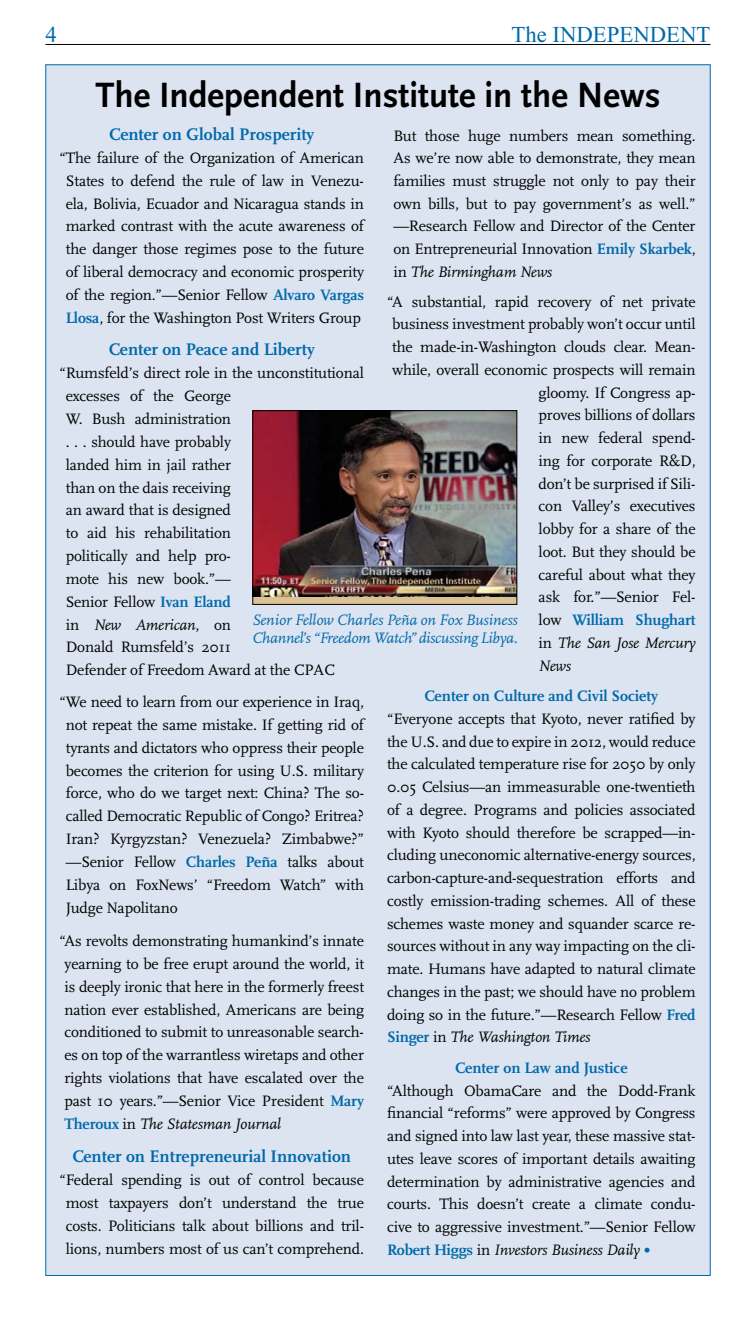
<style>
.page{position:relative;width:756px;height:1323px;background:#fff}
.page>*{position:absolute;margin:0;border:0;box-sizing:border-box;transform-origin:0 0}
.t1{font:700 36.75px "Scala Sans";color:#000;scale:.96 1}
.t2{font:22.75px "Times New Roman";color:#0069aa}
.t3{font:700 17.5px "Scala";color:#0069aa}
.t4{font:15.75px/22.9px "Scala";letter-spacing:-.01em;color:#000;text-align:justify}
.t5{font:italic 15.75px/18.4px "Scala";letter-spacing:-.015em;color:#0069aa}
.t6{font:700 15.75px "Scala";color:#0069aa}
.t7{font:italic 15.75px "Scala";letter-spacing:-.01em;color:#000}
.s1{font-weight:700;color:#0069aa}
.s2{font-style:italic}
.s3{font-weight:400;color:#000}
.s4{font-style:normal}
.s5{font-size:21px;color:#0069aa}
</style>
<div class="page">
<hr style="left:45px;top:44px;width:666px;height:1px;background:#000">
<div style="left:45px;top:64px;width:666px;height:1212px;background:#dce4f1"></div>
<div style="left:253px;top:411px;width:264px;height:193px;background:#dcc195"></div>
<img style="left:254px;top:412px;width:261px;height:185px">
<div style="left:252px;top:410px;width:265px;height:195px;border:1px solid #000"></div>
<h2 class="t2" style="left:45px;top:22px;width:13px">4</h2>
<h2 class="t2" style="left:511px;top:22px;width:201px">The INDEPENDENT</h2>
<h1 class="t1" style="left:95px;top:75px;width:590px">The Independent Institute in the News</h1>
<p class="t3" style="left:109px;top:124px;width:207px">Center on Global Prosperity</p>
<p class="t4" style="left:60px;top:147px;width:306px;text-align:center">“The failure of the Organization of American States to defend the rule of law in Venezu&shy;ela, Bolivia, Ecuador and Nicaragua stands in marked contrast with the acute awareness of the danger those regimes pose to the future of liberal democracy and economic prosperity of the region.”—Senior Fellow <span class="s1">Alvaro Vargas Llosa</span>, for the Washington Post Writers Group</p>
<p class="t3" style="left:109px;top:340px;width:208px">Center on Peace and Liberty</p>
<p class="t4" style="left:66px;top:362px;width:300px;text-align:left;text-indent:-6px">“Rumsfeld’s direct role in the unconstitutional excesses of the George<br>W. Bush administration<br>. . . should have probably<br>landed him in jail rather<br>than on the dais receiving<br>an award that is designed<br>to aid his rehabilitation<br>politically and help pro-<br>mote his new book.”—<br>Senior Fellow <span class="s1">Ivan Eland<br></span>in <span class="s2">New American</span>, on<br>Donald Rumsfeld’s 2011<br>Defender of Freedom Award at the CPAC</p>
<p class="t4" style="left:66px;top:691px;width:300px;text-indent:-6px">“We need to learn from our experience in Iraq, not repeat the same mistake. If getting rid of tyrants and dictators who oppress their people becomes the criterion for using U.S. military force, who do we target next: China? The so&shy;called Democratic Republic of Congo? Eritrea?<br>Iran? Kyrgyzstan? Venezuela? Zimbabwe?” —Senior Fellow <span class="s1">Charles Peña</span> talks about Libya on FoxNews’ “Freedom Watch” with Judge Napolitano</p>
<p class="t4" style="left:65px;top:930px;width:301px;text-indent:-5px">“As revolts demonstrating humankind’s innate yearning to be free erupt around the world, it is deeply ironic that here in the formerly freest nation ever established, Americans are being conditioned to submit to unreasonable search&shy;es on top of the warrantless wiretaps and other rights violations that have escalated over the past 10 years.”—Senior Vice President <span class="s1">Mary Theroux</span> in <span class="s2">The Statesman Journal</span></p>
<p class="t3" style="left:72px;top:1147px;width:280px">Center on Entrepreneurial Innovation</p>
<p class="t4" style="left:60px;top:1169px;width:306px;text-align:center">“Federal spending is out of control because most taxpayers don’t understand the true costs. Politicians talk about billions and tril&shy;lions, numbers most of us can’t comprehend.</p>
<p class="t4" style="left:393px;top:124px;width:304px">But those huge numbers mean something.<br>As we’re now able to demonstrate, they mean families must struggle not only to pay their own bills, but to pay government’s as well.” —Research Fellow and Director of the Center on Entrepreneurial Innovation <span class="s1">Emily Skarbek</span>, in <span class="s2">The Birmingham News</span></p>
<p class="t4" style="left:387px;top:290px;width:310px">“A substantial, rapid recovery of net private</p>
<p class="t4" style="left:392px;top:313px;width:305px">business investment probably won’t occur until</p>
<p class="t4" style="left:392px;top:336px;width:305px">the made-in-Washington clouds clear. Mean-</p>
<p class="t4" style="left:392px;top:359px;width:305px">while, overall economic prospects will remain</p>
<p class="t4" style="left:539px;top:381px;width:158px">gloomy. If Congress ap-</p>
<p class="t4" style="left:539px;top:404px;width:158px">proves billions of dollars</p>
<p class="t4" style="left:539px;top:427px;width:158px">in new federal spend-</p>
<p class="t4" style="left:539px;top:450px;width:158px">ing for corporate R&amp;D,</p>
<p class="t4" style="left:539px;top:472px;width:158px">don’t be surprised if Sili-</p>
<p class="t4" style="left:539px;top:495px;width:158px">con Valley’s executives</p>
<p class="t4" style="left:539px;top:518px;width:158px">lobby for a share of the</p>
<p class="t4" style="left:539px;top:541px;width:158px">loot. But they should be</p>
<p class="t4" style="left:539px;top:563px;width:158px">careful about what they</p>
<p class="t4" style="left:539px;top:586px;width:158px">ask for.”—Senior Fel-</p>
<p class="t6" style="left:539px;top:611px;width:158px"><span class="s3">low</span> William Shughart</p>
<p class="t7" style="left:539px;top:635px;width:158px"><span class="s4">in</span> The San Jose Mercury</p>
<p class="t7" style="left:539px;top:657px;width:34px">News</p>
<p class="t6" style="left:425px;top:687px;width:235px">Center on Culture and Civil Society</p>
<p class="t4" style="left:387px;top:708px;width:310px">“Everyone accepts that Kyoto, never ratified by the U.S. and due to expire in 2012, would reduce the calculated temperature rise for 2050 by only 0.05 Celsius—an immeasurable one-twentieth of a degree. Programs and policies associated with Kyoto should therefore be scrapped—in&shy;cluding uneconomic alternative-energy sources, carbon-capture-and-sequestration efforts and costly emission-trading schemes. All of these schemes waste money and squander scarce re&shy;sources without in any way impacting on the cli&shy;mate. Humans have adapted to natural climate changes in the past; we should have no problem doing so in the future.”—Research Fellow <span class="s1">Fred Singer</span> in <span class="s2">The Washington Times</span></p>
<p class="t6" style="left:455px;top:1059px;width:174px">Center on Law and Justice</p>
<p class="t4" style="left:387px;top:1080px;width:310px">“Although ObamaCare and the Dodd-Frank financial “reforms” were approved by Congress and signed into law last year, these massive stat&shy;utes leave scores of important details awaiting determination by administrative agencies and courts. This doesn’t create a climate condu&shy;cive to aggressive investment.”—Senior Fellow <span class="s1">Robert Higgs</span> in <span class="s2">Investors Business Daily</span> <span class="s5">•</span></p>
<p class="t5" style="left:252px;top:611px;width:267px">Senior Fellow Charles Peña on Fox Business<br>Channel’s “Freedom Watch” discussing Libya.</p>
</div>
